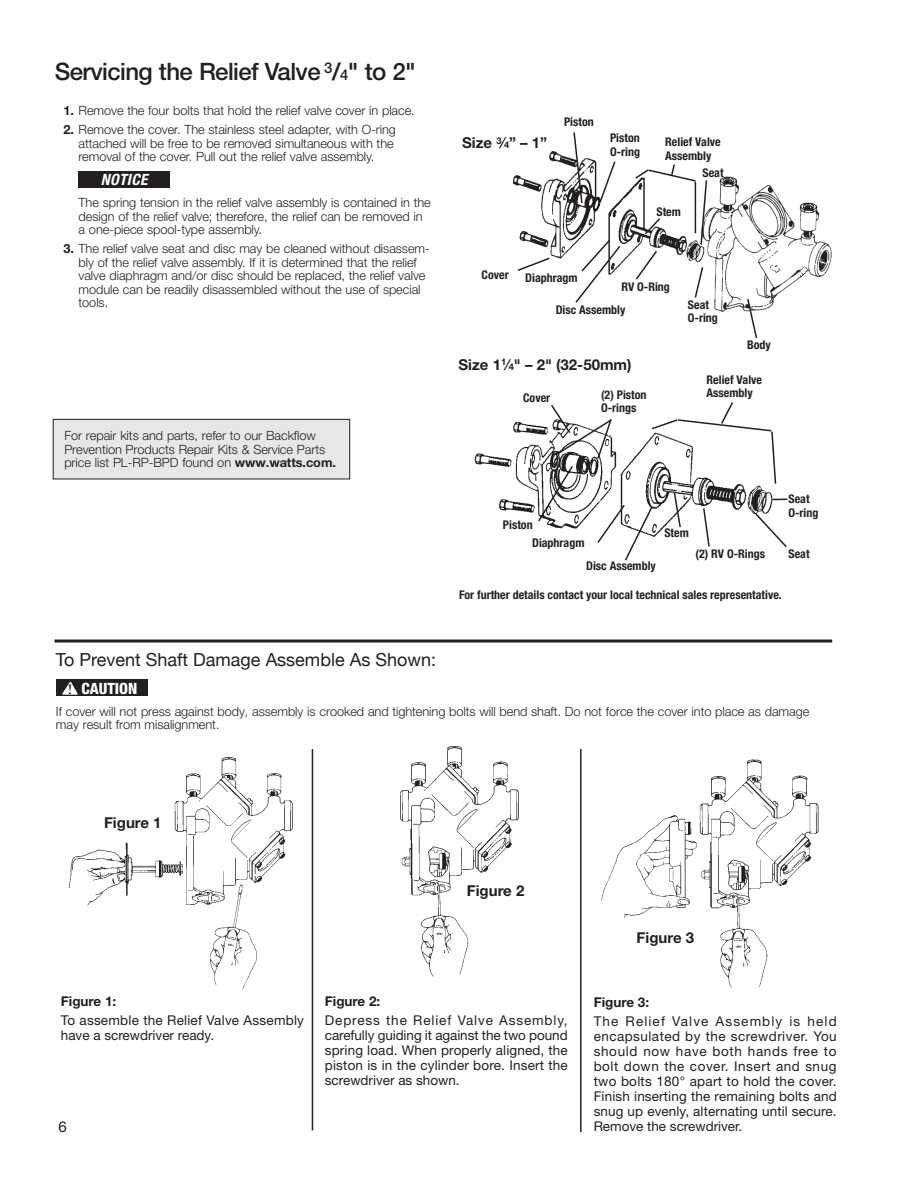
<style>
.page{position:relative;width:918px;height:1188px;background:#fff}
.page>*{position:absolute;margin:0;border:0;box-sizing:border-box;transform-origin:0 0}
.t1{font:500 24px "Helvetica Neue LT Std";letter-spacing:-.025em;color:#231f20}
.t2{font:18px "Helvetica Neue";color:#231f20}
.t3{font:800 condensed 15.6px "Helvetica Neue LT Std";color:#fff}
.t4{font:italic 700 condensed 15.6px "Helvetica Neue LT Std";letter-spacing:.025em;color:#fff}
.t5{font:700 15px "Helvetica Neue LT Std";color:#231f20}
.t6{font:15px "Helvetica Neue LT Std";color:#231f20}
.t7{font:13.5px/15px "Helvetica Neue LT Std";letter-spacing:.005em;color:#231f20;text-align:justify}
.t8{font:700 13.5px "Helvetica Neue LT Std";color:#231f20}
.t9{font:300 12.75px/13.5px "Helvetica Neue LT Std";letter-spacing:-.005em;color:#231f20}
.t10{font:700 condensed 12px/13.5px "Helvetica Neue LT Std";color:#231f20}
.s1{font-size:14.85px}
.s2{font-weight:700}
.s3{font-size:9.3px}
.s4{font-family:"Minion Pro Semibold Subh";font-weight:400;font-stretch:normal;font-size:14.55px;color:#231f20}
</style>
<div class="page">
<img style="left:474px;top:421px;width:63px;height:92px">
<img style="left:68px;top:746px;width:751px;height:254px">
<div style="left:79px;top:171px;width:91px;height:17px;background:#231f20"></div>
<img style="left:513px;top:151px;width:319px;height:161px">
<hr style="left:55px;top:640px;width:777px;height:3px;background:#231f20">
<div style="left:56px;top:679px;width:91px;height:17px;background:#231f20"></div>
<svg style="left:62px;top:681px;width:16px;height:14px"></svg>
<svg style="left:598px;top:160px;width:19px;height:44px"></svg>
<svg style="left:516px;top:256px;width:35px;height:16px"></svg>
<svg style="left:572px;top:132px;width:12px;height:73px"></svg>
<svg style="left:574px;top:239px;width:48px;height:65px"></svg>
<svg style="left:537px;top:402px;width:251px;height:159px"></svg>
<svg style="left:634px;top:163px;width:74px;height:136px"></svg>
<svg style="left:746px;top:297px;width:12px;height:41px"></svg>
<hr style="left:312px;top:749px;width:1px;height:381px;background:#231f20">
<hr style="left:580px;top:749px;width:2px;height:383px;background:#231f20">
<div style="left:53px;top:419px;width:297px;height:60px;background:#e6e7e9"></div>
<div style="left:53px;top:419px;width:297px;height:60px;border:1px solid #231f20"></div>
<h1 class="t1" style="left:55px;top:57px;width:363px">Servicing the Relief Valve <sup>3</sup>/<span class="s1">4</span>" to 2"</h1>
<p class="t9" style="left:64px;top:104px;width:353px"><span class="s2">1.</span> Remove the four bolts that hold the relief valve cover in place.</p>
<p class="t9" style="left:79px;top:123px;width:319px;text-indent:-15px"><span class="s2">2.</span> Remove the cover. The stainless steel adapter, with O-ring attached will be free to be removed simultaneous with the removal of the cover. Pull out the relief valve assembly.</p>
<p class="t4" style="left:101px;top:170px;width:48px">NOTICE</p>
<p class="t9" style="left:79px;top:196px;width:354px">The spring tension in the relief valve assembly is contained in the design of the relief valve; therefore, the relief can be removed in a one-piece spool-type assembly.</p>
<p class="t9" style="left:79px;top:242px;width:353px;text-indent:-15px"><span class="s2">3.</span> The relief valve seat and disc may be cleaned without disassem&shy;bly of the relief valve assembly. If it is determined that the relief valve diaphragm and/or disc should be replaced, the relief valve module can be readily disassembled without the use of special tools.</p>
<p class="t9" style="left:64px;top:429px;width:273px">For repair kits and parts, refer to our Backflow<br>Prevention Products Repair Kits &amp; Service Parts price list PL-RP-BPD found on <span class="s2">www.watts.com.</span></p>
<p class="t5" style="left:462px;top:134px;width:87px">Size <sup>3</sup>⁄<span class="s3">4</span>” – 1”</p>
<p class="t10" style="left:564px;top:115px;width:31px">Piston</p>
<p class="t10" style="left:610px;top:131px;width:31px">Piston<br>O-ring</p>
<p class="t10" style="left:665px;top:135px;width:57px">Relief Valve<br>Assembly</p>
<p class="t10" style="left:657px;top:205px;width:26px">Stem</p>
<p class="t10" style="left:702px;top:166px;width:23px">Seat</p>
<p class="t10" style="left:482px;top:268px;width:29px">Cover</p>
<p class="t10" style="left:525px;top:271px;width:54px">Diaphragm</p>
<p class="t10" style="left:621px;top:280px;width:50px">RV O-Ring</p>
<p class="t10" style="left:556px;top:303px;width:71px">Disc Assembly</p>
<p class="t5" style="left:459px;top:355px;width:175px">Size 1<sup>1</sup>⁄<span class="s3">4</span>" – 2" (32-50mm)</p>
<p class="t10" style="left:523px;top:391px;width:29px">Cover</p>
<p class="t10" style="left:601px;top:387px;width:47px">(2) Piston<br>O-rings</p>
<p class="t10" style="left:688px;top:298px;width:31px">Seat<br>O-ring</p>
<p class="t10" style="left:747px;top:338px;width:25px">Body</p>
<p class="t10" style="left:707px;top:373px;width:57px">Relief Valve<br>Assembly</p>
<p class="t10" style="left:503px;top:518px;width:31px">Piston</p>
<p class="t10" style="left:532px;top:536px;width:54px">Diaphragm</p>
<p class="t10" style="left:586px;top:559px;width:71px">Disc Assembly</p>
<p class="t10" style="left:664px;top:526px;width:26px">Stem</p>
<p class="t10" style="left:696px;top:547px;width:71px">(2) RV O-Rings</p>
<p class="t10" style="left:788px;top:492px;width:31px">Seat<br>O-ring</p>
<p class="t10" style="left:789px;top:546px;width:23px">Seat</p>
<p class="t10" style="left:459px;top:588px;width:324px">For further details contact your local technical sales representative.</p>
<h2 class="t2" style="left:56px;top:649px;width:382px">To Prevent Shaft Damage Assemble As Shown:</h2>
<p class="t3" style="left:68px;top:679px;width:71px"><span class="s4">!</span> CAUTION</p>
<p class="t9" style="left:56px;top:704px;width:755px">If cover will not press against body, assembly is crooked and tightening bolts will bend shaft. Do not force the cover into place as damage may result from misalignment.</p>
<p class="t5" style="left:104px;top:813px;width:59px">Figure 1</p>
<p class="t5" style="left:467px;top:881px;width:59px">Figure 2</p>
<p class="t8" style="left:61px;top:993px;width:57px">Figure 1:</p>
<p class="t7" style="left:61px;top:1012px;width:245px">To assemble the Relief Valve Assembly have a screwdriver ready.</p>
<p class="t6" style="left:58px;top:1118px;width:10px">6</p>
<p class="t8" style="left:325px;top:993px;width:57px">Figure 2:</p>
<p class="t7" style="left:325px;top:1013px;width:244px">Depress the Relief Valve Assembly, carefully guiding it against the two pound spring load. When properly aligned, the piston is in the cylinder bore. Insert the screwdriver as shown.</p>
<p class="t5" style="left:637px;top:928px;width:59px">Figure 3</p>
<p class="t8" style="left:594px;top:994px;width:57px">Figure 3:</p>
<p class="t7" style="left:594px;top:1013px;width:245px">The Relief Valve Assembly is held encapsulated by the screwdriver. You should now have both hands free to bolt down the cover. Insert and snug two bolts 180° apart to hold the cover.<br>Finish inserting the remaining bolts and snug up evenly, alternating until secure.<br>Remove the screwdriver.</p>
</div>
